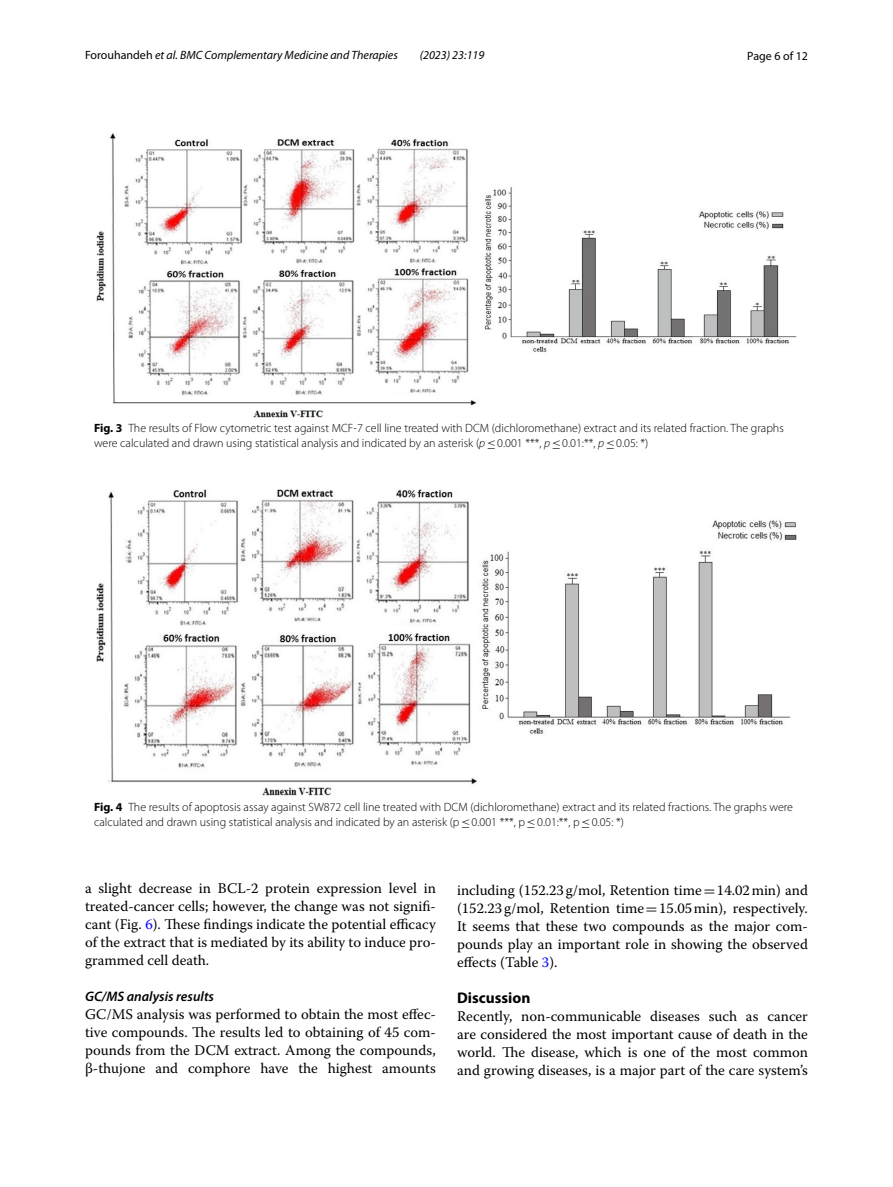
<style>
.page{position:relative;width:893px;height:1187px;background:#fff}
.page>*{position:absolute;margin:0;border:0;box-sizing:border-box;transform-origin:0 0}
.t1{font:700 15.45px "Myriad Pro";color:#000}
.t2{font:14.7px/18px "Warnock Pro";color:#000;text-align:justify}
.t3{font:italic 600 13.8px "Myriad Pro";color:#000}
.t4{font:300 12px/15px "Myriad Pro";color:#000}
.t5{font:italic 12px "Myriad Pro";color:#000}
.t6{font:12px "Myriad Pro";color:#000}
.s1{font-style:normal}
.s2{font-weight:700}
.s3{font-style:italic}
.s4{font-family:"MTSY";font-weight:400}
.s5{color:#00f}
.s6{font-family:"MTSY"}
</style>
<div class="page">
<img style="left:96px;top:133px;width:701px;height:284px">
<img style="left:96px;top:489px;width:701px;height:306px">
<p class="t5" style="left:85px;top:48px;width:314px"><span class="s1">Forouhandeh</span> et al. BMC Complementary Medicine and Therapies</p>
<p class="t5" style="left:420px;top:48px;width:66px">(2023) 23:119</p>
<p class="t6" style="left:747px;top:48px;width:62px">Page 6 of 12</p>
<p class="t4" style="left:94px;top:421px;width:691px"><span class="s2">Fig. 3</span> The results of Flow cytometric test against MCF-7 cell line treated with DCM (dichloromethane) extract and its related fraction. The graphs were calculated and drawn using statistical analysis and indicated by an asterisk (<span class="s3">p</span><span class="s4">≤</span>0.001 ***, <span class="s3">p</span><span class="s4">≤</span>0.01:**, <span class="s3">p</span><span class="s4">≤</span>0.05: *)</p>
<p class="t4" style="left:94px;top:799px;width:700px"><span class="s2">Fig. 4</span> The results of apoptosis assay against SW872 cell line treated with DCM (dichloromethane) extract and its related fractions. The graphs were calculated and drawn using statistical analysis and indicated by an asterisk (p<span class="s4">≤</span>0.001 ***, p<span class="s4">≤</span>0.01:**, p<span class="s4">≤</span>0.05: *)</p>
<p class="t2" style="left:85px;top:879px;width:352px">a slight decrease in BCL-2 protein expression level in treated-cancer cells; however, the change was not signifi&shy;cant (Fig. <span class="s5">6</span>). These findings indicate the potential efficacy of the extract that is mediated by its ability to induce pro&shy;grammed cell death.</p>
<p class="t3" style="left:85px;top:987px;width:131px">GC/MS analysis results</p>
<p class="t2" style="left:85px;top:1005px;width:352px">GC/MS analysis was performed to obtain the most effec&shy;tive compounds. The results led to obtaining of 45 com&shy;pounds from the DCM extract. Among the compounds, β-thujone and comphore have the highest amounts</p>
<p class="t2" style="left:457px;top:881px;width:352px">including (152.23g/mol, Retention time<span class="s6">=</span>14.02min) and (152.23g/mol, Retention time<span class="s6">=</span>15.05min), respectively.<br>It seems that these two compounds as the major com&shy;pounds play an important role in showing the observed effects (Table <span class="s5">3</span>).</p>
<p class="t1" style="left:457px;top:987px;width:75px">Discussion</p>
<p class="t2" style="left:457px;top:1007px;width:352px">Recently, non-communicable diseases such as cancer are considered the most important cause of death in the world. The disease, which is one of the most common and growing diseases, is a major part of the care system’s</p>
</div>
